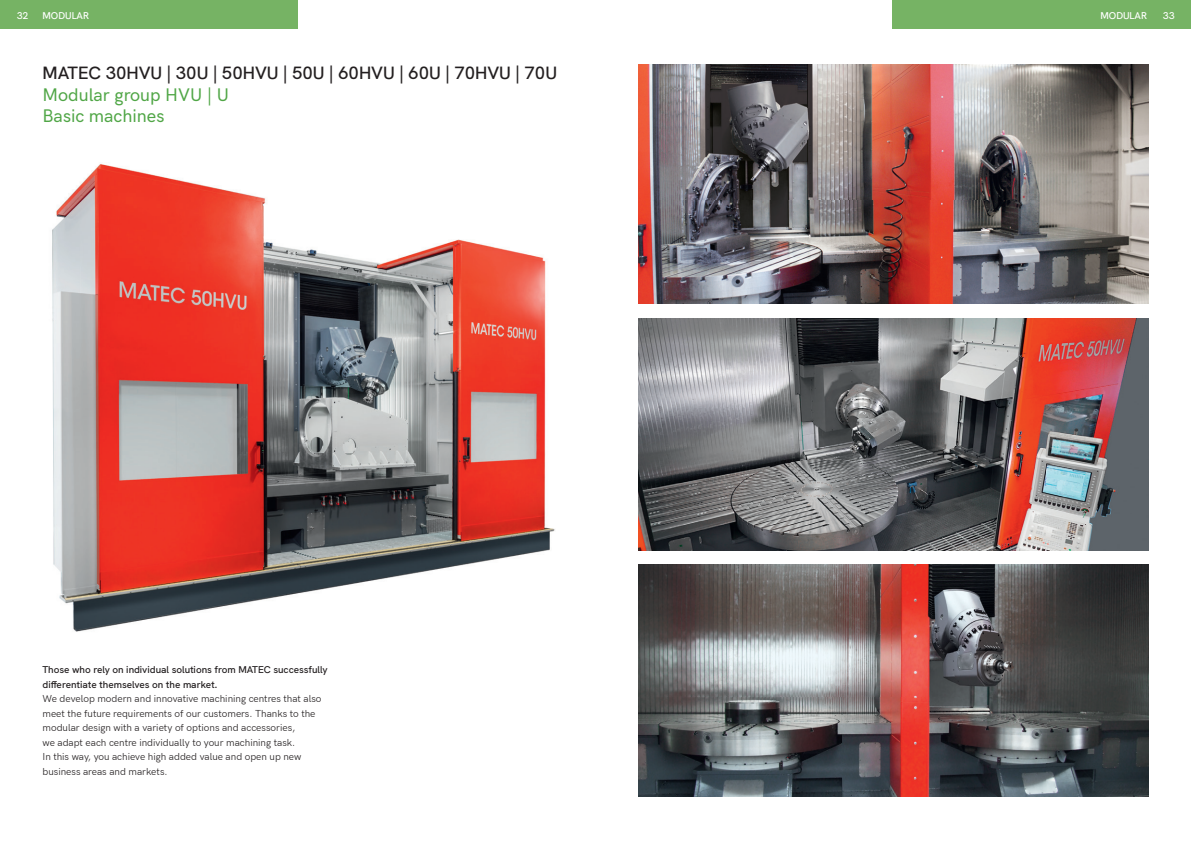
<style>
.page{position:relative;width:1191px;height:842px;background:#fff}
.page>*{position:absolute;margin:0;border:0;box-sizing:border-box;transform-origin:0 0}
.t1{font:600 18px "HK Grotesk";color:#231f20}
.t2{font:500 18px/21.7px "HK Grotesk";color:#50a646}
.t3{font:10px/14.5px "HK Grotesk";color:#231f20}
.t4{font:600 10px/14.5px "HK Grotesk";letter-spacing:-.005em;color:#231f20}
.t5{font:600 10px "HK Grotesk";color:#fff}
</style>
<div class="page">
<img style="left:638px;top:64px;width:510px;height:240px">
<img style="left:52px;top:164px;width:503px;height:468px">
<img style="left:638px;top:565px;width:510px;height:232px">
<img style="left:638px;top:318px;width:510px;height:232px">
<div style="left:0;top:0;width:297px;height:28px;background:#76b364"></div>
<div style="left:892px;top:0;width:299px;height:28px;background:#76b364"></div>
<p class="t5" style="left:17px;top:8px;width:13px">32</p>
<p class="t5" style="left:43px;top:8px;width:48px">MODULAR</p>
<p class="t5" style="left:1100px;top:8px;width:48px">MODULAR</p>
<p class="t5" style="left:1162px;top:8px;width:13px">33</p>
<h1 class="t1" style="left:43px;top:59px;width:516px">MATEC 30HVU | 30U | 50HVU | 50U | 60HVU | 60U | 70HVU | 70U</h1>
<h1 class="t2" style="left:43px;top:82px;width:188px">Modular group HVU | U<br>Basic machines</h1>
<p class="t4" style="left:43px;top:662px;width:287px">Those who rely on individual solutions from MATEC successfully differentiate themselves on the market.</p>
<p class="t3" style="left:43px;top:691px;width:280px">We develop modern and innovative machining centres that also meet the future requirements of our customers. Thanks to the modular design with a variety of options and accessories,<br>we adapt each centre individually to your machining task.<br>In this way, you achieve high added value and open up new business areas and markets.</p>
</div>
